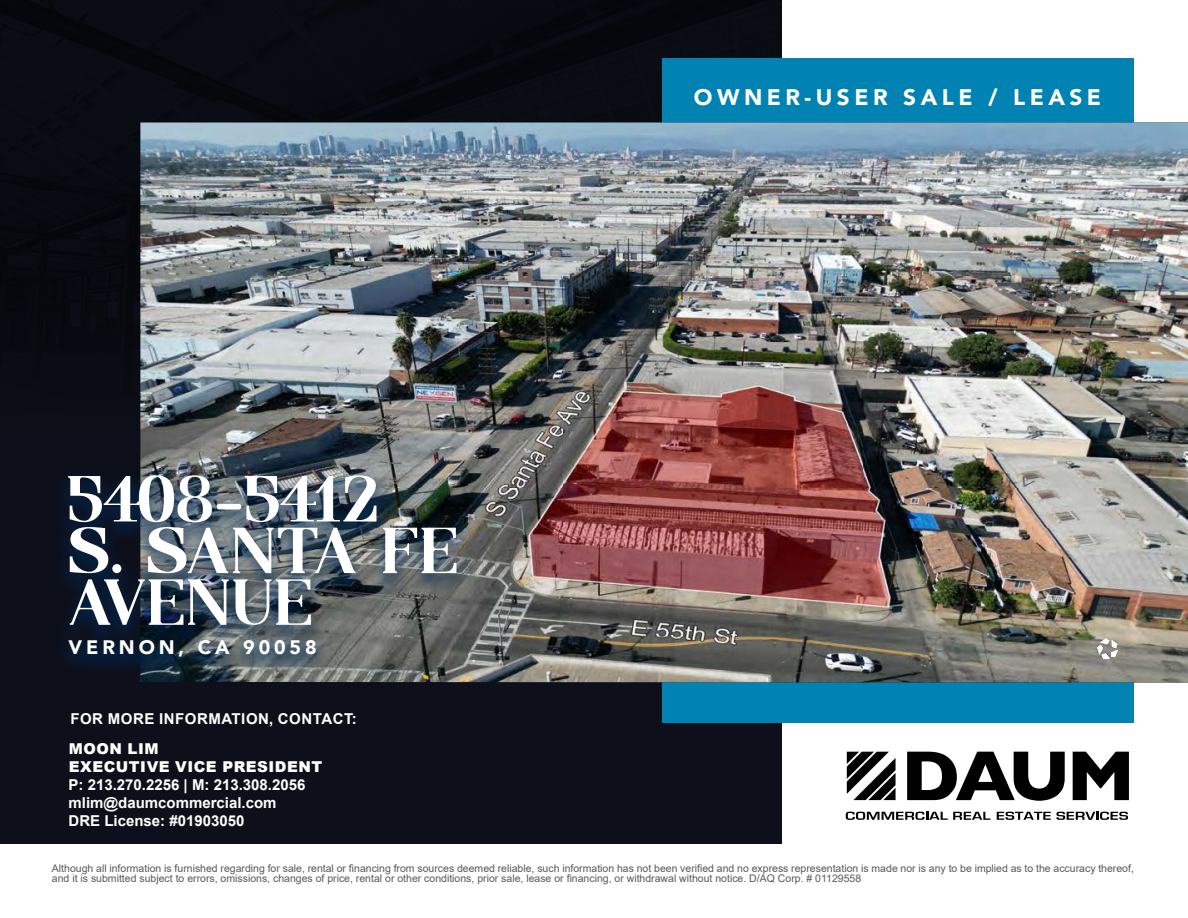
<style>
.page{position:relative;width:1188px;height:918px;background:#fff}
.page>*{position:absolute;margin:0;border:0;box-sizing:border-box;transform-origin:0 0}
.t1{font:56.85px/51.6px "Agne";color:#fff}
.t2{font:900 22.5px "Avenir";letter-spacing:.2em;color:#fff}
.t3{font:900 19.5px "Avenir";letter-spacing:.2em;color:#fff}
.t4{font:700 15px "Arial";color:#fff}
.t5{font:900 15px "Arial";letter-spacing:.035em;color:#fff}
.t6{font:700 15px "Arial";letter-spacing:.035em;color:#fff}
.t7{font:10.5px/10.5px "Arial";color:#57585a}
</style>
<div class="page">
<div style="left:0;top:0;width:782px;height:843px;background:#0d101b"></div>
<img style="left:0;top:0;width:782px;height:693px">
<div style="left:663px;top:58px;width:471px;height:665px;background:#0083b2"></div>
<img style="left:140px;top:123px;width:1048px;height:559px">
<div style="left:54px;top:467px;width:417px;height:210px;background:#002b5c;opacity:.69"></div>
<svg style="left:846px;top:812px;width:144px;height:8px"></svg>
<svg style="left:997px;top:812px;width:131px;height:8px"></svg>
<svg style="left:907px;top:752px;width:158px;height:49px"></svg>
<svg style="left:846px;top:751px;width:50px;height:49px"></svg>
<svg style="left:1073px;top:751px;width:56px;height:49px"></svg>
<img style="left:1097px;top:639px;width:20px;height:19px">
<p class="t1" style="left:68px;top:473px;width:312px">5408-5412</p>
<p class="t1" style="left:68px;top:525px;width:393px">S. SANTA FE<br>AVENUE</p>
<p class="t3" style="left:69px;top:630px;width:250px">VERNON, CA 90058</p>
<p class="t6" style="left:70px;top:708px;width:288px">FOR MORE INFORMATION, CONTACT:</p>
<p class="t5" style="left:69px;top:738px;width:91px">MOON LIM</p>
<p class="t5" style="left:69px;top:756px;width:255px">EXECUTIVE VICE PRESIDENT</p>
<p class="t4" style="left:69px;top:774px;width:238px">P: 213.270.2256 | M: 213.308.2056</p>
<p class="t4" style="left:69px;top:792px;width:210px">mlim@daumcommercial.com</p>
<p class="t4" style="left:69px;top:810px;width:177px">DRE License: #01903050</p>
<p class="t2" style="left:694px;top:78px;width:409px">OWNER-USER SALE / LEASE</p>
<p class="t7" style="left:52px;top:863px;width:1084px">Although all information is furnished regarding for sale, rental or financing from sources deemed reliable, such information has not been verified and no express representation is made nor is any to be implied as to the accuracy thereof, and it is submitted subject to errors, omissions, changes of price, rental or other conditions, prior sale, lease or financing, or withdrawal without notice. D/AQ Corp. # 01129558</p>
</div>
